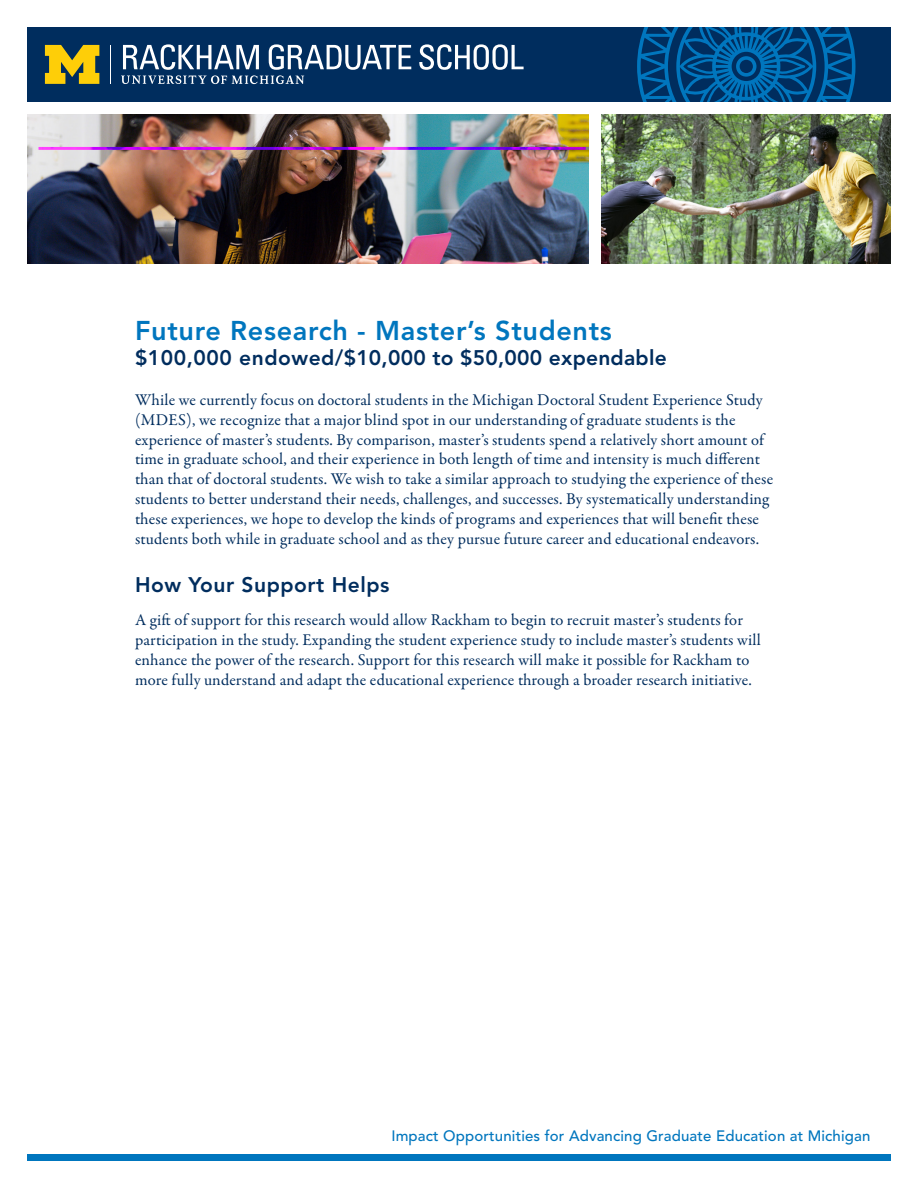
<style>
.page{position:relative;width:918px;height:1188px;background:#fff}
.page>*{position:absolute;margin:0;border:0;box-sizing:border-box;transform-origin:0 0}
.t1{font:800 27px "Avenir LT Std";letter-spacing:.025em;color:#0076be}
.t2{font:800 21px "Avenir LT Std";letter-spacing:.025em;color:#002d5e}
.t3{font:16.5px/19.8px "Garamond Premr Pro";letter-spacing:.01em;color:#002d5e}
.t4{font:500 15px "Avenir LT Std";letter-spacing:.01em;color:#0076be}
</style>
<div class="page">
<div style="left:27px;top:1155px;width:864px;height:6px;background:#0076be"></div>
<div style="left:27px;top:27px;width:864px;height:75px;background:#002d5e"></div>
<svg style="left:419px;top:44px;width:105px;height:26px"></svg>
<hr style="left:110px;top:45px;width:1px;height:39px;background:#fff">
<svg style="left:45px;top:45px;width:54px;height:39px"></svg>
<svg style="left:121px;top:44px;width:290px;height:40px"></svg>
<svg style="left:637px;top:27px;width:218px;height:75px"></svg>
<img style="left:27px;top:114px;width:562px;height:150px">
<img style="left:602px;top:114px;width:289px;height:150px">
<p class="t1" style="left:135px;top:315px;width:478px">Future Research - Master’s Students</p>
<p class="t2" style="left:135px;top:346px;width:533px">$100,000 endowed/$10,000 to $50,000 expendable</p>
<p class="t3" style="left:135px;top:390px;width:640px">While we currently focus on doctoral students in the Michigan Doctoral Student Experience Study (MDES), we recognize that a major blind spot in our understanding of graduate students is the experience of master’s students. By comparison, master’s students spend a relatively short amount of time in graduate school, and their experience in both length of time and intensity is much different than that of doctoral students. We wish to take a similar approach to studying the experience of these students to better understand their needs, challenges, and successes. By systematically understanding these experiences, we hope to develop the kinds of programs and experiences that will benefit these students both while in graduate school and as they pursue future career and educational endeavors.</p>
<p class="t2" style="left:135px;top:572px;width:256px">How Your Support Helps</p>
<p class="t3" style="left:135px;top:611px;width:627px">A gift of support for this research would allow Rackham to begin to recruit master’s students for participation in the study. Expanding the student experience study to include master’s students will enhance the power of the research. Support for this research will make it possible for Rackham to more fully understand and adapt the educational experience through a broader research initiative.</p>
<p class="t4" style="left:391px;top:1127px;width:481px">Impact Opportunities for Advancing Graduate Education at Michigan</p>
</div>
